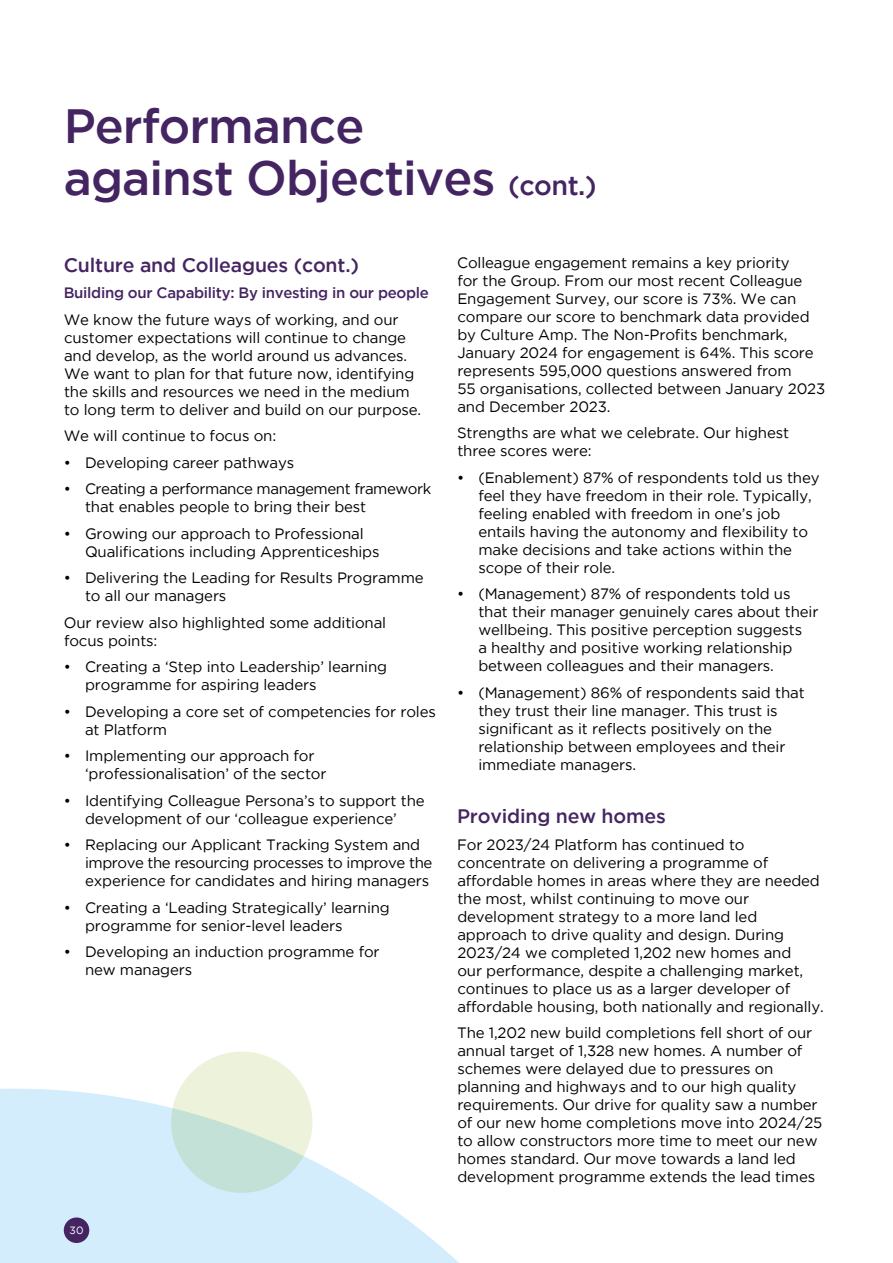
<style>
.page{position:relative;width:893px;height:1263px;background:#fff}
.page>*{position:absolute;margin:0;border:0;box-sizing:border-box;transform-origin:0 0}
.t1{font:500 48px/52.5px "Gotham";letter-spacing:-.02em;color:#442562}
.t2{font:500 19.5px "Gotham";letter-spacing:-.01em;color:#442562}
.t3{font:15px/18px "Gotham";letter-spacing:-.01em;color:#000}
.t4{font:15px/18px "Gotham";letter-spacing:-.03em;color:#000}
.t5{font:500 15px "Gotham";letter-spacing:-.02em;color:#442562}
.t6{font:10.5px "Gotham";color:#fff}
.s1{font-size:27px}
</style>
<div class="page">
<svg style="left:0;top:1089px;width:459px;height:174px;fill:#d4edfc"></svg>
<div style="left:64px;top:1217px;width:25px;height:26px;background:#442562;border-radius:50%"></div>
<svg style="left:171px;top:1051px;width:141px;height:142px;background:#dbebd8"></svg>
<h1 class="t1" style="left:64px;top:98px;width:535px">Performance<br>against Objectives <span class="s1">(cont.)</span></h1>
<h2 class="t2" style="left:64px;top:254px;width:297px">Culture and Colleagues (cont.)</h2>
<p class="t5" style="left:64px;top:284px;width:367px">Building our Capability: By investing in our people</p>
<p class="t3" style="left:64px;top:310px;width:359px">We know the future ways of working, and our customer expectations will continue to change and develop, as the world around us advances.<br>We want to plan for that future now, identifying the skills and resources we need in the medium to long term to deliver and build on our purpose.</p>
<p class="t3" style="left:64px;top:427px;width:214px">We will continue to focus on:</p>
<p class="t3" style="left:64px;top:453px;width:232px">• Developing career pathways</p>
<p class="t4" style="left:85px;top:480px;width:348px;text-indent:-21px">• Creating a performance management framework that enables people to bring their best</p>
<p class="t3" style="left:85px;top:524px;width:296px;text-indent:-21px">• Growing our approach to Professional<br>Qualifications including Apprenticeships</p>
<p class="t3" style="left:85px;top:569px;width:340px;text-indent:-21px">• Delivering the Leading for Results Programme to all our managers</p>
<p class="t3" style="left:64px;top:613px;width:324px">Our review also highlighted some additional focus points:</p>
<p class="t3" style="left:85px;top:658px;width:304px;text-indent:-21px">• Creating a ‘Step into Leadership’ learning programme for aspiring leaders</p>
<p class="t3" style="left:85px;top:702px;width:352px;text-indent:-21px">• Developing a core set of competencies for roles at Platform</p>
<p class="t3" style="left:85px;top:747px;width:243px;text-indent:-21px">• Implementing our approach for ‘professionalisation’ of the sector</p>
<p class="t3" style="left:64px;top:791px;width:362px;text-align:center">• Identifying Colleague Persona’s to support the development of our ‘colleague experience’</p>
<p class="t3" style="left:85px;top:836px;width:349px;text-indent:-21px">• Replacing our Applicant Tracking System and improve the resourcing processes to improve the experience for candidates and hiring managers</p>
<p class="t3" style="left:85px;top:898px;width:306px;text-indent:-21px">• Creating a ‘Leading Strategically’ learning programme for senior-level leaders</p>
<p class="t3" style="left:85px;top:943px;width:296px;text-indent:-21px">• Developing an induction programme for new managers</p>
<p class="t6" style="left:70px;top:1224px;width:15px">30</p>
<p class="t3" style="left:457px;top:253px;width:370px">Colleague engagement remains a key priority<br>for the Group. From our most recent Colleague Engagement Survey, our score is 73%. We can compare our score to benchmark data provided by Culture Amp. The Non-Profits benchmark, January 2024 for engagement is 64%. This score represents 595,000 questions answered from<br>55 organisations, collected between January 2023 and December 2023.</p>
<p class="t3" style="left:457px;top:424px;width:333px">Strengths are what we celebrate. Our highest three scores were:</p>
<p class="t3" style="left:478px;top:468px;width:343px;text-indent:-21px">• (Enablement) 87% of respondents told us they feel they have freedom in their role. Typically, feeling enabled with freedom in one’s job entails having the autonomy and flexibility to make decisions and take actions within the scope of their role.</p>
<p class="t3" style="left:478px;top:585px;width:341px;text-indent:-21px">• (Management) 87% of respondents told us that their manager genuinely cares about their wellbeing. This positive perception suggests<br>a healthy and positive working relationship between colleagues and their managers.</p>
<p class="t3" style="left:478px;top:683px;width:328px;text-indent:-21px">• (Management) 86% of respondents said that they trust their line manager. This trust is significant as it reflects positively on the relationship between employees and their immediate managers.</p>
<h2 class="t2" style="left:457px;top:805px;width:210px">Providing new homes</h2>
<p class="t3" style="left:457px;top:835px;width:368px">For 2023/24 Platform has continued to concentrate on delivering a programme of affordable homes in areas where they are needed the most, whilst continuing to move our development strategy to a more land led approach to drive quality and design. During 2023/24 we completed 1,202 new homes and<br>our performance, despite a challenging market, continues to place us as a larger developer of affordable housing, both nationally and regionally.</p>
<p class="t3" style="left:457px;top:1023px;width:367px">The 1,202 new build completions fell short of our annual target of 1,328 new homes. A number of schemes were delayed due to pressures on planning and highways and to our high quality requirements. Our drive for quality saw a number of our new home completions move into 2024/25 to allow constructors more time to meet our new homes standard. Our move towards a land led development programme extends the lead times</p>
</div>
